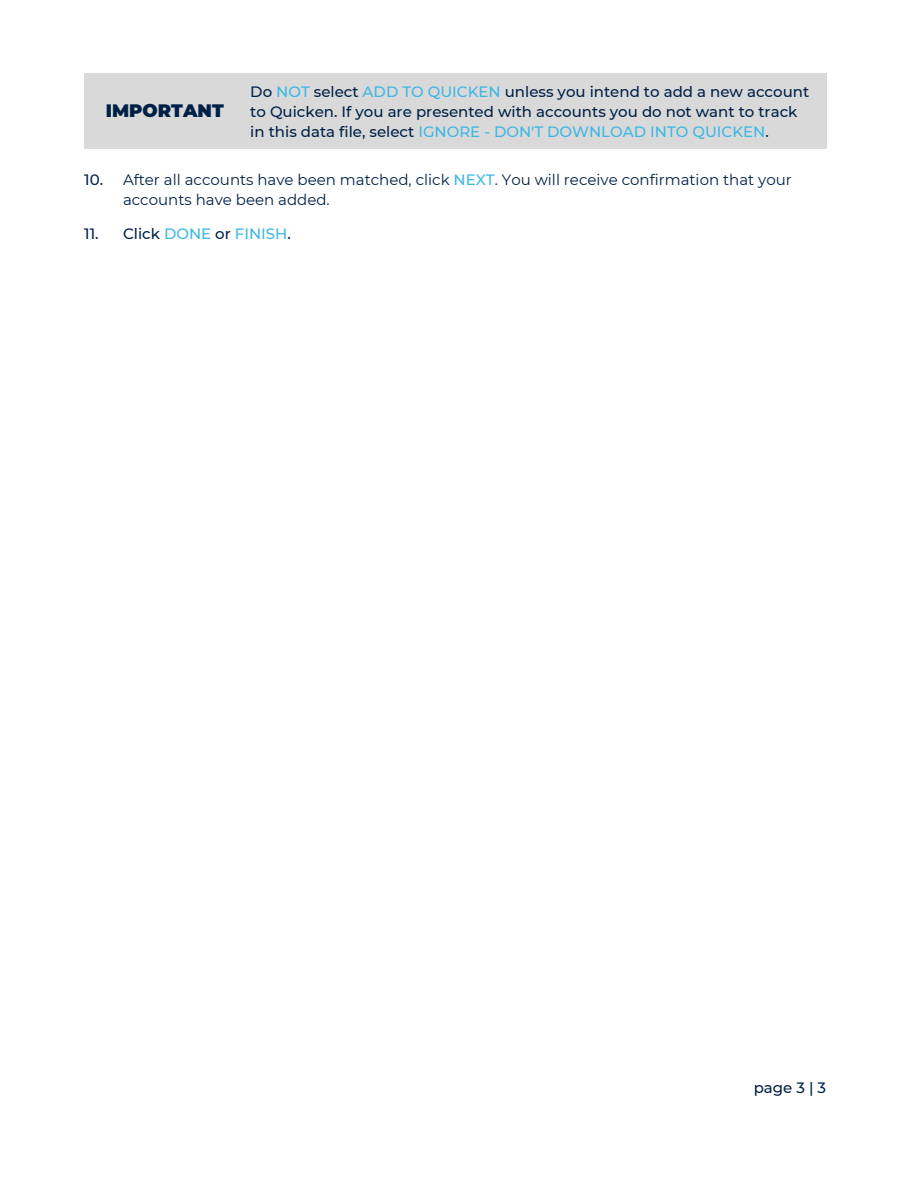
<style>
.page{position:relative;width:918px;height:1188px;background:#fff}
.page>*{position:absolute;margin:0;border:0;box-sizing:border-box;transform-origin:0 0}
.t1{font:900 18px "Montserrat";color:#002147}
.t2{font:500 15px/20.2px "Montserrat";color:#002147}
.t3{font:15px/20.2px "Montserrat";color:#002147}
.s1{color:#3db7e4}
.s2{font-weight:500}
.s3{font-weight:500;color:#3db7e4}
</style>
<div class="page">
<div style="left:84px;top:74px;width:742px;height:75px;background:#d9d9d9"></div>
<p class="t1" style="left:106px;top:100px;width:120px">IMPORTANT</p>
<p class="t2" style="left:250px;top:81px;width:560px">Do <span class="s1">NOT</span> select <span class="s1">ADD TO QUICKEN</span> unless you intend to add a new account to Quicken. If you are presented with accounts you do not want to track in this data file, select <span class="s1">IGNORE - DON'T DOWNLOAD INTO QUICKEN</span>.</p>
<p class="t3" style="left:123px;top:170px;width:670px;text-indent:-39px"><span class="s2">10.</span> After all accounts have been matched, click <span class="s3">NEXT</span>. You will receive confirmation that your accounts have been added.</p>
<p class="t2" style="left:84px;top:224px;width:208px">11. Click <span class="s1">DONE</span> or <span class="s1">FINISH</span>.</p>
<p class="t2" style="left:754px;top:1078px;width:74px">page 3 | 3</p>
</div>
